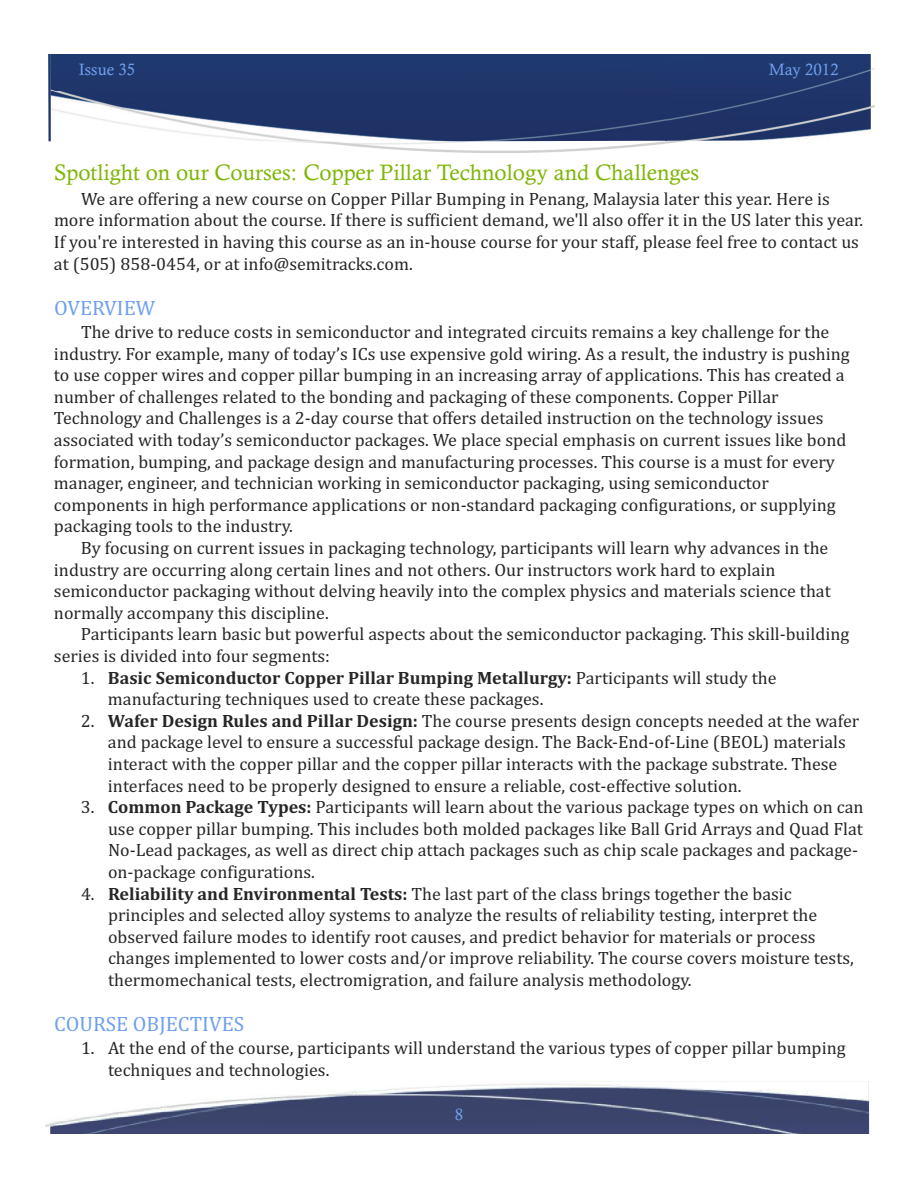
<style>
.page{position:relative;width:918px;height:1188px;background:#fff}
.page>*{position:absolute;margin:0;border:0;box-sizing:border-box;transform-origin:0 0}
.t1{font:22.5px "Calisto";color:#7eb606}
.t2{font:21px "Cambria";color:#6fa0ef}
.t3{font:18px/21.6px "Cambria";color:#272627}
.t4{font:16.5px "Calisto";color:#6fa0ef}
.s1{font-weight:700}
</style>
<div class="page">
<img style="left:48px;top:54px;width:3px;height:87px">
<img style="left:51px;top:54px;width:820px;height:87px">
<img style="left:50px;top:1082px;width:819px;height:52px">
<p class="t4" style="left:79px;top:59px;width:58px">Issue 35</p>
<p class="t4" style="left:769px;top:59px;width:71px">May 2012</p>
<p class="t1" style="left:54px;top:159px;width:647px">Spotlight on our Courses: Copper Pillar Technology and Challenges</p>
<p class="t3" style="left:54px;top:188px;width:811px;text-indent:27px">We are offering a new course on Copper Pillar Bumping in Penang, Malaysia later this year. Here is more information about the course. If there is sufficient demand, we'll also offer it in the US later this year.<br>If you're interested in having this course as an in-house course for your staff, please feel free to contact us at (505) 858-0454, or at info@semitracks.com.</p>
<p class="t2" style="left:54px;top:296px;width:103px">OVERVIEW</p>
<p class="t3" style="left:54px;top:321px;width:797px;text-indent:27px">The drive to reduce costs in semiconductor and integrated circuits remains a key challenge for the industry. For example, many of today’s ICs use expensive gold wiring. As a result, the industry is pushing to use copper wires and copper pillar bumping in an increasing array of applications. This has created a number of challenges related to the bonding and packaging of these components. Copper Pillar Technology and Challenges is a 2-day course that offers detailed instruction on the technology issues associated with today’s semiconductor packages. We place special emphasis on current issues like bond formation, bumping, and package design and manufacturing processes. This course is a must for every manager, engineer, and technician working in semiconductor packaging, using semiconductor components in high performance applications or non-standard packaging configurations, or supplying packaging tools to the industry.</p>
<p class="t3" style="left:54px;top:537px;width:778px;text-indent:27px">By focusing on current issues in packaging technology, participants will learn why advances in the industry are occurring along certain lines and not others. Our instructors work hard to explain semiconductor packaging without delving heavily into the complex physics and materials science that normally accompany this discipline.</p>
<p class="t3" style="left:54px;top:623px;width:797px;text-indent:27px">Participants learn basic but powerful aspects about the semiconductor packaging. This skill-building series is divided into four segments:</p>
<p class="t3" style="left:108px;top:667px;width:670px;text-indent:-27px">1. <span class="s1">Basic Semiconductor Copper Pillar Bumping Metallurgy:</span> Participants will study the manufacturing techniques used to create these packages.</p>
<p class="t3" style="left:108px;top:710px;width:753px;text-indent:-27px">2. <span class="s1">Wafer Design Rules and Pillar Design:</span> The course presents design concepts needed at the wafer and package level to ensure a successful package design. The Back-End-of-Line (BEOL) materials interact with the copper pillar and the copper pillar interacts with the package substrate. These interfaces need to be properly designed to ensure a reliable, cost-effective solution.</p>
<p class="t3" style="left:108px;top:796px;width:757px;text-indent:-27px">3. <span class="s1">Common Package Types:</span> Participants will learn about the various package types on which on can use copper pillar bumping. This includes both molded packages like Ball Grid Arrays and Quad Flat No-Lead packages, as well as direct chip attach packages such as chip scale packages and package&shy;on-package configurations.</p>
<p class="t3" style="left:108px;top:883px;width:747px;text-indent:-27px">4. <span class="s1">Reliability and Environmental Tests:</span> The last part of the class brings together the basic principles and selected alloy systems to analyze the results of reliability testing, interpret the observed failure modes to identify root causes, and predict behavior for materials or process changes implemented to lower costs and/or improve reliability. The course covers moisture tests, thermomechanical tests, electromigration, and failure analysis methodology.</p>
<p class="t2" style="left:54px;top:1012px;width:192px">COURSE OBJECTIVES</p>
<p class="t3" style="left:108px;top:1037px;width:739px;text-indent:-27px">1. At the end of the course, participants will understand the various types of copper pillar bumping techniques and technologies.</p>
<p class="t4" style="left:455px;top:1105px;width:10px">8</p>
</div>
